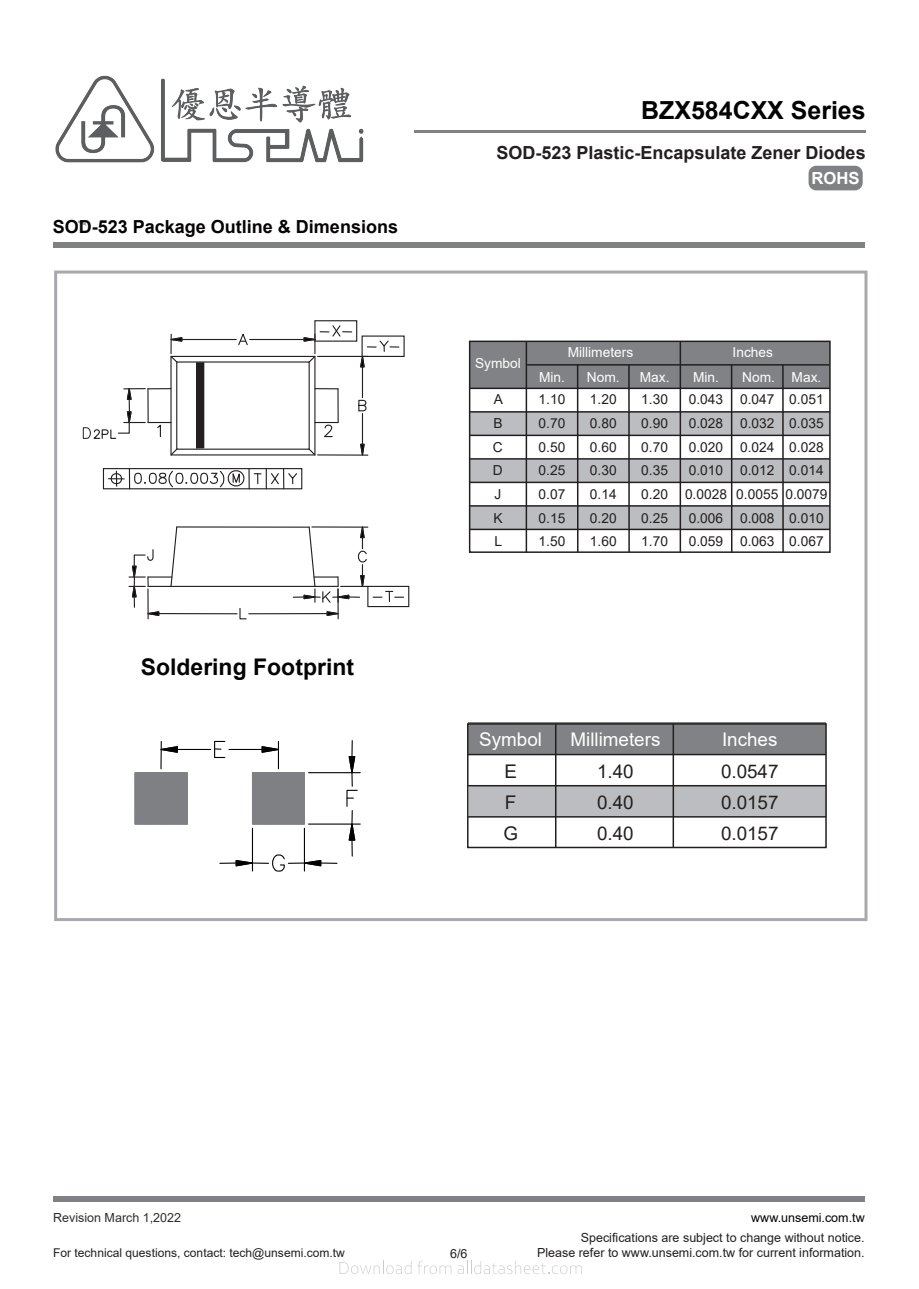
<style>
.page{position:relative;width:919px;height:1289px;background:#fff}
.page>*{position:absolute;margin:0;border:0;box-sizing:border-box;transform-origin:0 0}
.t1{font:700 24.9px "Arial";color:#030303}
.t2{font:700 22.95px "Arial";letter-spacing:.005em;color:#030303}
.t3{font:18.75px/30.8px "Arial";color:#231f20;text-align:justify}
.t4{font:18.75px "Arial";color:#fff}
.t5{font:700 18px "Arial";color:#231f20}
.t6{font:700 18px "Arial";color:#060303}
.t7{font:700 16.65px "Arial";color:#fff}
.t8{font:13.8px/23.7px "Arial";color:#231f20;text-align:justify}
.t9{font:13.8px "Arial";color:#fff}
.t10{font:12.45px "Arial";color:#231f20}
.t11{font:12.45px "Arial";color:#2e2e2e}
.t12{font:12.45px "Arial";color:#030303}
.t13{font:12px "Arial";color:#231f20}
</style>
<div class="page">
<div style="left:53px;top:1195px;width:811px;height:6px;background:#7f8185"></div>
<hr style="left:414px;top:130px;width:451px;height:2px;background:#7f8185">
<div style="left:808px;top:166px;width:54px;height:24px;background:#7f8185;border-radius:8px"></div>
<img style="left:55px;top:75px;width:309px;height:88px">
<svg style="left:78px;top:221px;width:9px;height:4px"></svg>
<div style="left:53px;top:242px;width:811px;height:6px;background:#7f8185"></div>
<div style="left:54px;top:270px;width:813px;height:651px;border:3px solid #a8a9ad"></div>
<div style="left:170px;top:356px;width:145px;height:99px;border:1px solid #231f20"></div>
<div style="left:176px;top:361px;width:134px;height:89px;border:1px solid #231f20"></div>
<svg style="left:170px;top:355px;width:8px;height:8px"></svg>
<svg style="left:170px;top:447px;width:8px;height:9px"></svg>
<svg style="left:307px;top:447px;width:9px;height:9px"></svg>
<svg style="left:315px;top:388px;width:22px;height:1px"></svg>
<hr style="left:337px;top:388px;width:2px;height:34px;background:#231f20">
<hr style="left:148px;top:586px;width:190px;height:1px;background:#231f20">
<hr style="left:177px;top:526px;width:132px;height:1px;background:#231f20">
<hr style="left:170px;top:334px;width:2px;height:20px;background:#231f20">
<hr style="left:182px;top:339px;width:54px;height:1px;background:#231f20">
<hr style="left:250px;top:339px;width:54px;height:1px;background:#231f20">
<svg style="left:170px;top:336px;width:13px;height:6px"></svg>
<svg style="left:238px;top:333px;width:10px;height:13px"></svg>
<hr style="left:317px;top:356px;width:51px;height:1px;background:#231f20">
<hr style="left:317px;top:454px;width:51px;height:1px;background:#231f20">
<hr style="left:362px;top:367px;width:1px;height:30px;background:#231f20">
<hr style="left:362px;top:413px;width:1px;height:31px;background:#231f20">
<svg style="left:359px;top:443px;width:6px;height:13px"></svg>
<svg style="left:358px;top:399px;width:9px;height:13px"></svg>
<hr style="left:147px;top:589px;width:2px;height:30px;background:#231f20">
<hr style="left:337px;top:589px;width:2px;height:30px;background:#231f20">
<hr style="left:159px;top:613px;width:78px;height:1px;background:#231f20">
<hr style="left:249px;top:613px;width:78px;height:1px;background:#231f20">
<svg style="left:129px;top:526px;width:49px;height:90px"></svg>
<svg style="left:326px;top:610px;width:13px;height:6px"></svg>
<svg style="left:239px;top:608px;width:8px;height:12px"></svg>
<svg style="left:83px;top:382px;width:88px;height:57px"></svg>
<svg style="left:315px;top:422px;width:23px;height:15px"></svg>
<svg style="left:359px;top:340px;width:40px;height:28px"></svg>
<div style="left:361px;top:335px;width:43px;height:22px;border:1px solid #231f20"></div>
<svg style="left:303px;top:325px;width:48px;height:38px"></svg>
<div style="left:314px;top:320px;width:43px;height:22px;border:1px solid #231f20"></div>
<svg style="left:108px;top:470px;width:137px;height:17px"></svg>
<hr style="left:248px;top:468px;width:2px;height:21px;background:#231f20">
<svg style="left:254px;top:470px;width:43px;height:17px"></svg>
<div style="left:103px;top:468px;width:199px;height:21px;border:1px solid #231f20"></div>
<svg style="left:293px;top:526px;width:110px;height:78px"></svg>
<div style="left:367px;top:586px;width:42px;height:21px;border:1px solid #231f20"></div>
<div style="left:134px;top:774px;width:54px;height:51px;background:#7e8083"></div>
<div style="left:134px;top:772px;width:54px;height:52px;border:1px solid #7e8083"></div>
<hr style="left:160px;top:741px;width:2px;height:27px;background:#030303">
<hr style="left:177px;top:749px;width:34px;height:1px;background:#030303">
<hr style="left:229px;top:749px;width:33px;height:1px;background:#030303">
<svg style="left:160px;top:745px;width:18px;height:8px"></svg>
<svg style="left:251px;top:741px;width:54px;height:84px"></svg>
<svg style="left:214px;top:740px;width:12px;height:18px"></svg>
<hr style="left:252px;top:828px;width:1px;height:43px;background:#030303">
<hr style="left:304px;top:828px;width:1px;height:43px;background:#030303">
<svg style="left:220px;top:853px;width:117px;height:19px"></svg>
<hr style="left:308px;top:823px;width:52px;height:1px;background:#030303">
<hr style="left:308px;top:772px;width:52px;height:1px;background:#030303">
<svg style="left:346px;top:740px;width:12px;height:116px"></svg>
<div style="left:467px;top:722px;width:358px;height:32px;background:#808285"></div>
<div style="left:468px;top:785px;width:358px;height:31px;background:#bcbdc0"></div>
<div style="left:467px;top:723px;width:359px;height:125px;border:2px solid #231f20"></div>
<hr style="left:467px;top:816px;width:359px;height:1px;background:#231f20">
<hr style="left:467px;top:785px;width:359px;height:1px;background:#231f20">
<hr style="left:467px;top:753px;width:359px;height:2px;background:#231f20">
<hr style="left:555px;top:723px;width:1px;height:124px;background:#231f20">
<hr style="left:672px;top:723px;width:2px;height:124px;background:#231f20">
<div style="left:469px;top:341px;width:360px;height:47px;background:#808285"></div>
<div style="left:470px;top:412px;width:359px;height:23px;background:#bcbdc0"></div>
<div style="left:469px;top:459px;width:360px;height:23px;background:#bcbdc0"></div>
<div style="left:469px;top:506px;width:360px;height:23px;background:#bcbdc0"></div>
<div style="left:469px;top:340px;width:361px;height:213px;border:2px solid #231f20"></div>
<hr style="left:469px;top:528px;width:360px;height:2px;background:#231f20">
<hr style="left:469px;top:505px;width:360px;height:1px;background:#231f20">
<hr style="left:469px;top:481px;width:360px;height:2px;background:#231f20">
<hr style="left:469px;top:458px;width:360px;height:1px;background:#231f20">
<hr style="left:469px;top:434px;width:360px;height:2px;background:#231f20">
<hr style="left:469px;top:411px;width:360px;height:1px;background:#231f20">
<hr style="left:469px;top:387px;width:360px;height:2px;background:#231f20">
<hr style="left:527px;top:364px;width:302px;height:1px;background:#231f20">
<hr style="left:679px;top:341px;width:2px;height:211px;background:#231f20">
<hr style="left:525px;top:341px;width:2px;height:211px;background:#231f20">
<hr style="left:577px;top:364px;width:1px;height:188px;background:#231f20">
<hr style="left:628px;top:364px;width:1px;height:188px;background:#231f20">
<hr style="left:730px;top:364px;width:2px;height:188px;background:#231f20">
<hr style="left:782px;top:364px;width:1px;height:188px;background:#231f20">
<div style="left:196px;top:362px;width:8px;height:86px;background:#231f20"></div>
<svg style="left:339px;top:1260px;width:72px;height:14px"></svg>
<svg style="left:417px;top:1260px;width:34px;height:14px"></svg>
<svg style="left:457px;top:1260px;width:125px;height:14px"></svg>
<h1 class="t1" style="left:641px;top:92px;width:226px">BZX584CXX Series</h1>
<h3 class="t6" style="left:53px;top:214px;width:347px">SOD-523 Package Outline &amp; Dimensions</h3>
<h2 class="t2" style="left:141px;top:650px;width:215px">Soldering Footprint</h2>
<h3 class="t5" style="left:496px;top:140px;width:371px">SOD-523 Plastic-Encapsulate Zener Diodes</h3>
<p class="t7" style="left:811px;top:167px;width:50px">ROHS</p>
<p class="t9" style="left:567px;top:342px;width:67px">Millimeters</p>
<p class="t9" style="left:732px;top:342px;width:42px">Inches</p>
<p class="t9" style="left:475px;top:354px;width:47px">Symbol</p>
<p class="t9" style="left:693px;top:368px;width:27px">Min.</p>
<p class="t9" style="left:791px;top:368px;width:31px">Max.</p>
<p class="t8" style="left:685px;top:387px;width:43px;text-align:left">0.043<br>0.028<br>0.020<br>0.010<br>0.0028<br>0.006<br>0.059</p>
<p class="t8" style="left:785px;top:387px;width:43px;text-align:left">0.051<br>0.035<br>0.028<br>0.014<br>0.0079<br>0.010<br>0.067</p>
<p class="t9" style="left:742px;top:368px;width:34px">Nom.</p>
<p class="t8" style="left:736px;top:387px;width:43px;text-align:left">0.047<br>0.032<br>0.024<br>0.012<br>0.0055<br>0.008<br>0.063</p>
<p class="t9" style="left:539px;top:368px;width:27px">Min.</p>
<p class="t9" style="left:639px;top:368px;width:31px">Max.</p>
<p class="t9" style="left:587px;top:368px;width:34px">Nom.</p>
<p class="t8" style="left:590px;top:387px;width:28px">1.20<br>0.80<br>0.60<br>0.30<br>0.14<br>0.20<br>1.60</p>
<p class="t8" style="left:493px;top:387px;width:11px">A B C D J K L</p>
<p class="t8" style="left:538px;top:387px;width:28px">1.10<br>0.70<br>0.50<br>0.25<br>0.07<br>0.15<br>1.50</p>
<p class="t8" style="left:641px;top:387px;width:28px">1.30<br>0.90<br>0.70<br>0.35<br>0.20<br>0.25<br>1.70</p>
<h3 class="t4" style="left:479px;top:726px;width:64px">Symbol</h3>
<h3 class="t3" style="left:503px;top:756px;width:16px">E F G</h3>
<h3 class="t3" style="left:597px;top:756px;width:38px">1.40<br>0.40<br>0.40</h3>
<h3 class="t4" style="left:570px;top:726px;width:91px">Millimeters</h3>
<h3 class="t4" style="left:722px;top:726px;width:57px">Inches</h3>
<h3 class="t3" style="left:721px;top:756px;width:59px">0.0547<br>0.0157<br>0.0157</h3>
<p class="t11" style="left:53px;top:1208px;width:130px">Revision March 1,2022</p>
<p class="t12" style="left:751px;top:1208px;width:115px">www.unsemi.com.tw</p>
<p class="t13" style="left:53px;top:1244px;width:293px">For technical questions, contact: tech@unsemi.com.tw</p>
<p class="t10" style="left:580px;top:1229px;width:285px">Specifications are subject to change without notice.</p>
<p class="t10" style="left:450px;top:1244px;width:19px">6/6</p>
<p class="t10" style="left:537px;top:1244px;width:329px">Please refer to www.unsemi.com.tw for current information.</p>
</div>
